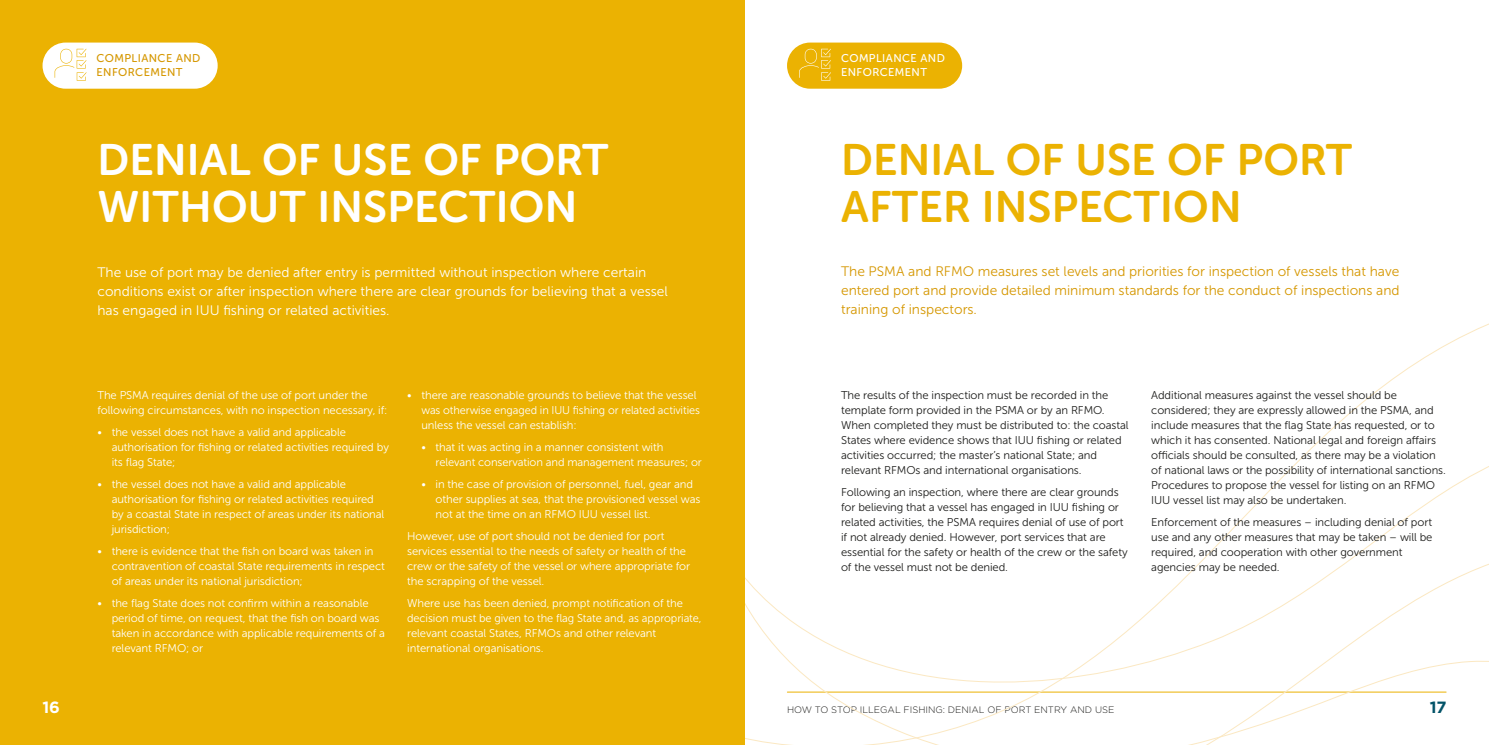
<style>
.page{position:relative;width:1489px;height:745px;background:#fff}
.page>*{position:absolute;margin:0;border:0;box-sizing:border-box;transform-origin:0 0}
.t1{font:43.75px/47.5px "Museo Sans Rounded 700";letter-spacing:.005em;color:#fff}
.t2{font:43.75px/47.5px "Museo Sans Rounded 700";letter-spacing:.005em;color:#ebb202}
.t3{font:700 16.25px "Gotham";color:#035368}
.t4{font:700 16.25px "Gotham";color:#fff}
.t5{font:13.75px/18.8px "Museo Sans 300";color:#fff}
.t6{font:13.75px/18.8px "Museo Sans 300";color:#d59700;text-align:justify}
.t7{font:11.25px/15px "Museo Sans 300";letter-spacing:-.01em;color:#fff}
.t8{font:11.25px/15px "Museo Sans 300";letter-spacing:-.01em;color:#1d1d1b}
.t9{font:11.25px/13.5px "Museo Sans Rounded 500";letter-spacing:.04em;color:#d59700}
.t10{font:11.25px/13.5px "Museo Sans Rounded 500";letter-spacing:.04em;color:#fff}
.t11{font:300 9.38px "Gotham";color:#1d1d1b}
</style>
<div class="page">
<svg style="left:744px;top:414px;width:744px;height:330px"></svg>
<div style="left:0;top:0;width:744px;height:744px;background:#ebb202"></div>
<div style="left:43px;top:43px;width:175px;height:46px;background:#fff;border-radius:23px"></div>
<div style="left:787px;top:43px;width:175px;height:46px;background:#ebb202;border-radius:23px"></div>
<svg style="left:55px;top:49px;width:32px;height:32px"></svg>
<svg style="left:799px;top:49px;width:32px;height:32px"></svg>
<h2 class="t4" style="left:43px;top:696px;width:19px">16</h2>
<p class="t9" style="left:97px;top:52px;width:105px">COMPLIANCE AND<br>ENFORCEMENT</p>
<p class="t10" style="left:841px;top:52px;width:105px">COMPLIANCE AND<br>ENFORCEMENT</p>
<h1 class="t1" style="left:97px;top:136px;width:512px">DENIAL OF USE OF PORT<br>WITHOUT INSPECTION</h1>
<p class="t5" style="left:97px;top:263px;width:572px">The use of port may be denied after entry is permitted without inspection where certain conditions exist or after inspection where there are clear grounds for believing that a vessel has engaged in IUU fishing or related activities.</p>
<p class="t7" style="left:97px;top:387px;width:291px">The PSMA requires denial of the use of port under the following circumstances, with no inspection necessary, if:</p>
<p class="t7" style="left:112px;top:424px;width:279px;text-indent:-14px">• the vessel does not have a valid and applicable authorisation for fishing or related activities required by its flag State;</p>
<p class="t7" style="left:112px;top:476px;width:274px;text-indent:-14px">• the vessel does not have a valid and applicable authorisation for fishing or related activities required by a coastal State in respect of areas under its national jurisdiction;</p>
<p class="t7" style="left:112px;top:543px;width:275px;text-indent:-14px">• there is evidence that the fish on board was taken in contravention of coastal State requirements in respect of areas under its national jurisdiction;</p>
<p class="t7" style="left:112px;top:595px;width:275px;text-indent:-14px">• the flag State does not confirm within a reasonable period of time, on request, that the fish on board was taken in accordance with applicable requirements of a relevant RFMO; or</p>
<p class="t7" style="left:421px;top:387px;width:280px;text-indent:-14px">• there are reasonable grounds to believe that the vessel was otherwise engaged in IUU fishing or related activities unless the vessel can establish:</p>
<p class="t7" style="left:435px;top:439px;width:268px;text-indent:-14px">• that it was acting in a manner consistent with relevant conservation and management measures; or</p>
<p class="t7" style="left:435px;top:476px;width:266px;text-indent:-14px">• in the case of provision of personnel, fuel, gear and other supplies at sea, that the provisioned vessel was not at the time on an RFMO IUU vessel list.</p>
<p class="t7" style="left:407px;top:528px;width:284px">However, use of port should not be denied for port services essential to the needs of safety or health of the crew or the safety of the vessel or where appropriate for the scrapping of the vessel.</p>
<p class="t7" style="left:407px;top:595px;width:296px">Where use has been denied, prompt notification of the decision must be given to the flag State and, as appropriate, relevant coastal States, RFMOs and other relevant international organisations.</p>
<h1 class="t2" style="left:841px;top:136px;width:512px">DENIAL OF USE OF PORT<br>AFTER INSPECTION</h1>
<p class="t6" style="left:841px;top:262px;width:560px">The PSMA and RFMO measures set levels and priorities for inspection of vessels that have entered port and provide detailed minimum standards for the conduct of inspections and training of inspectors.</p>
<p class="t8" style="left:841px;top:387px;width:289px">The results of the inspection must be recorded in the template form provided in the PSMA or by an RFMO.<br>When completed they must be distributed to: the coastal States where evidence shows that IUU fishing or related activities occurred; the master’s national State; and relevant RFMOs and international organisations.</p>
<p class="t8" style="left:841px;top:484px;width:288px">Following an inspection, where there are clear grounds for believing that a vessel has engaged in IUU fishing or related activities, the PSMA requires denial of use of port if not already denied. However, port services that are essential for the safety or health of the crew or the safety of the vessel must not be denied.</p>
<p class="t8" style="left:1151px;top:387px;width:296px">Additional measures against the vessel should be considered; they are expressly allowed in the PSMA, and include measures that the flag State has requested, or to which it has consented. National legal and foreign affairs officials should be consulted, as there may be a violation of national laws or the possibility of international sanctions.<br>Procedures to propose the vessel for listing on an RFMO IUU vessel list may also be undertaken.</p>
<p class="t8" style="left:1151px;top:514px;width:283px">Enforcement of the measures – including denial of port use and any other measures that may be taken – will be required, and cooperation with other government agencies may be needed.</p>
<p class="t11" style="left:787px;top:703px;width:329px">HOW TO STOP ILLEGAL FISHING: DENIAL OF PORT ENTRY AND USE</p>
<h2 class="t3" style="left:1429px;top:696px;width:18px">17</h2>
</div>
